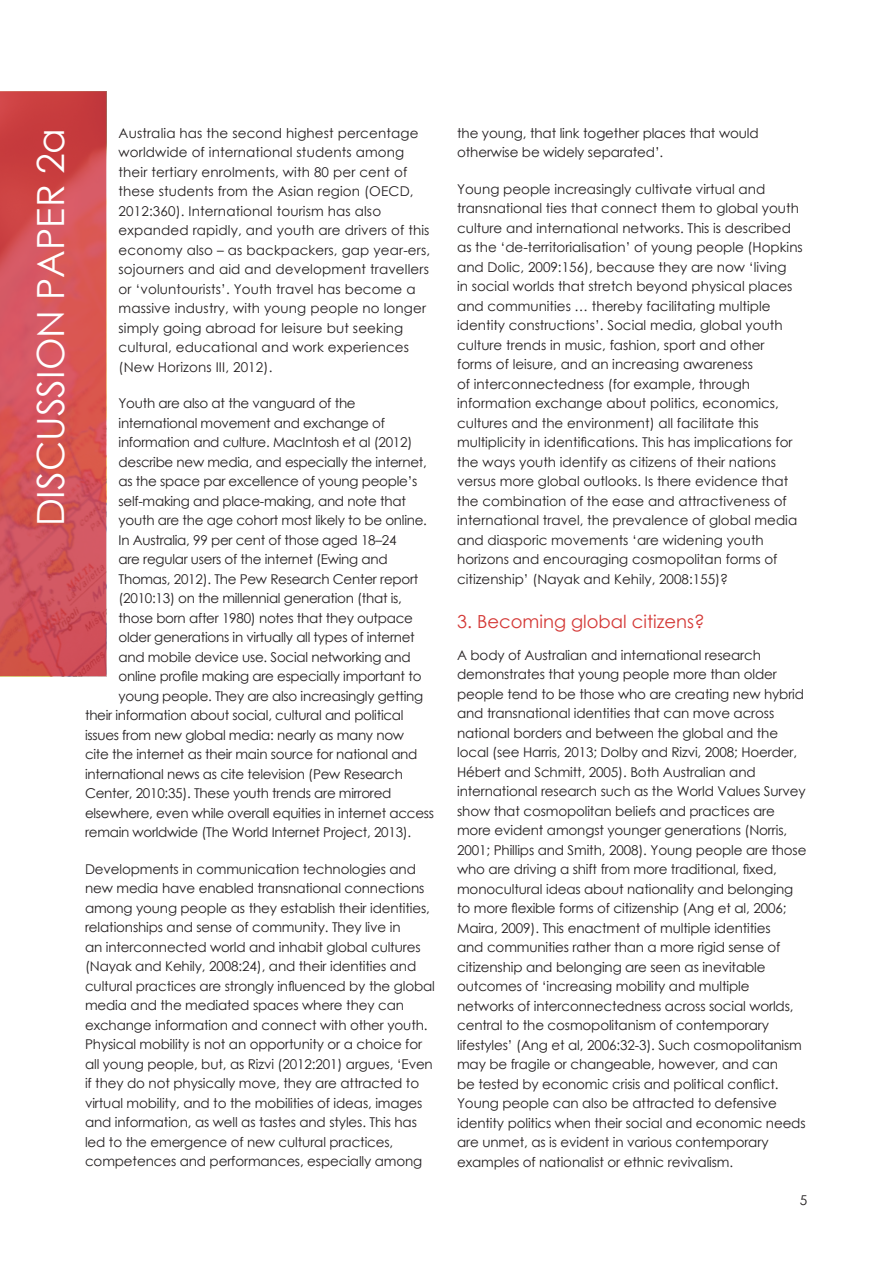
<style>
.page{position:relative;width:893px;height:1263px;background:#fff}
.page>*{position:absolute;margin:0;border:0;box-sizing:border-box;transform-origin:0 0}
.Main_heading{font:37.5px "Century Gothic";color:#fff}
.Heading_2_Red{font:18px "Century Gothic";color:#d43836}
.Body_text{font:13.5px/19.5px "Century Gothic";letter-spacing:-.01em;color:#231f20}
.Body_text-2{font:13.5px/19.5px "Century Gothic";letter-spacing:.01em;color:#231f20}
</style>
<div class="page">
<svg style="left:0;top:91px;width:106px;height:585px;background:#d15054"></svg>
<p class="Main_heading" style="left:25px;top:526px;width:400px;rotate:-90deg">DISCUSSION PAPER 2a</p>
<p class="Body_text-2" style="left:119px;top:123px;width:313px">Australia has the second highest percentage worldwide of international students among their tertiary enrolments, with 80 per cent of these students from the Asian region (OECD, 2012:360). International tourism has also expanded rapidly, and youth are drivers of this economy also – as backpackers, gap year-ers, sojourners and aid and development travellers or ‘voluntourists’. Youth travel has become a massive industry, with young people no longer simply going abroad for leisure but seeking cultural, educational and work experiences (New Horizons III, 2012).</p>
<p class="Body_text" style="left:119px;top:393px;width:239px">Youth are also at the vanguard of the</p>
<p class="Body_text" style="left:119px;top:413px;width:268px">international movement and exchange of</p>
<p class="Body_text" style="left:119px;top:432px;width:295px">information and culture. MacIntosh et al (2012)</p>
<p class="Body_text" style="left:119px;top:452px;width:310px">describe new media, and especially the internet,</p>
<p class="Body_text" style="left:119px;top:471px;width:300px">as the space par excellence of young people’s</p>
<p class="Body_text" style="left:119px;top:491px;width:289px">self-making and place-making, and note that</p>
<p class="Body_text" style="left:119px;top:510px;width:310px">youth are the age cohort most likely to be online.</p>
<p class="Body_text" style="left:119px;top:530px;width:280px">In Australia, 99 per cent of those aged 18–24</p>
<p class="Body_text" style="left:119px;top:549px;width:271px">are regular users of the internet (Ewing and</p>
<p class="Body_text" style="left:119px;top:569px;width:301px">Thomas, 2012). The Pew Research Center report</p>
<p class="Body_text" style="left:119px;top:588px;width:285px">(2010:13) on the millennial generation (that is,</p>
<p class="Body_text" style="left:119px;top:608px;width:296px">those born after 1980) notes that they outpace</p>
<p class="Body_text" style="left:119px;top:627px;width:298px">older generations in virtually all types of internet</p>
<p class="Body_text" style="left:119px;top:647px;width:294px">and mobile device use. Social networking and</p>
<p class="Body_text" style="left:119px;top:666px;width:304px">online profile making are especially important to</p>
<p class="Body_text" style="left:119px;top:686px;width:306px">young people. They are also increasingly getting</p>
<p class="Body_text" style="left:85px;top:705px;width:320px">their information about social, cultural and political</p>
<p class="Body_text" style="left:85px;top:725px;width:321px">issues from new global media: nearly as many now</p>
<p class="Body_text" style="left:85px;top:744px;width:334px">cite the internet as their main source for national and</p>
<p class="Body_text" style="left:85px;top:764px;width:319px">international news as cite television (Pew Research</p>
<p class="Body_text" style="left:85px;top:783px;width:308px">Center, 2010:35). These youth trends are mirrored</p>
<p class="Body_text" style="left:85px;top:803px;width:351px">elsewhere, even while overall equities in internet access</p>
<p class="Body_text" style="left:85px;top:822px;width:328px">remain worldwide (The World Internet Project, 2013).</p>
<p class="Body_text" style="left:85px;top:859px;width:351px">Developments in communication technologies and new media have enabled transnational connections among young people as they establish their identities, relationships and sense of community. They live in<br>an interconnected world and inhabit global cultures (Nayak and Kehily, 2008:24), and their identities and cultural practices are strongly influenced by the global media and the mediated spaces where they can exchange information and connect with other youth.<br>Physical mobility is not an opportunity or a choice for all young people, but, as Rizvi (2012:201) argues, ‘Even if they do not physically move, they are attracted to virtual mobility, and to the mobilities of ideas, images and information, as well as tastes and styles. This has led to the emergence of new cultural practices, competences and performances, especially among</p>
<p class="Body_text" style="left:457px;top:123px;width:303px">the young, that link together places that would otherwise be widely separated’.</p>
<p class="Body_text" style="left:457px;top:179px;width:347px">Young people increasingly cultivate virtual and transnational ties that connect them to global youth culture and international networks. This is described as the ‘de-territorialisation’ of young people (Hopkins and Dolic, 2009:156), because they are now ‘living<br>in social worlds that stretch beyond physical places and communities … thereby facilitating multiple identity constructions’. Social media, global youth culture trends in music, fashion, sport and other forms of leisure, and an increasing awareness<br>of interconnectedness (for example, through information exchange about politics, economics, cultures and the environment) all facilitate this multiplicity in identifications. This has implications for the ways youth identify as citizens of their nations versus more global outlooks. Is there evidence that the combination of the ease and attractiveness of international travel, the prevalence of global media and diasporic movements ‘are widening youth horizons and encouraging cosmopolitan forms of citizenship’ (Nayak and Kehily, 2008:155)?</p>
<p class="Heading_2_Red" style="left:457px;top:608px;width:249px">3. Becoming global citizens?</p>
<p class="Body_text" style="left:457px;top:645px;width:351px">A body of Australian and international research demonstrates that young people more than older people tend to be those who are creating new hybrid and transnational identities that can move across national borders and between the global and the local (see Harris, 2013; Dolby and Rizvi, 2008; Hoerder, Hébert and Schmitt, 2005). Both Australian and international research such as the World Values Survey show that cosmopolitan beliefs and practices are more evident amongst younger generations (Norris, 2001; Phillips and Smith, 2008). Young people are those who are driving a shift from more traditional, fixed, monocultural ideas about nationality and belonging to more flexible forms of citizenship (Ang et al, 2006; Maira, 2009). This enactment of multiple identities<br>and communities rather than a more rigid sense of citizenship and belonging are seen as inevitable outcomes of ‘increasing mobility and multiple networks of interconnectedness across social worlds, central to the cosmopolitanism of contemporary lifestyles’ (Ang et al, 2006:32-3). Such cosmopolitanism may be fragile or changeable, however, and can<br>be tested by economic crisis and political conflict.<br>Young people can also be attracted to defensive identity politics when their social and economic needs are unmet, as is evident in various contemporary examples of nationalist or ethnic revivalism.</p>
<p class="Body_text" style="left:800px;top:1190px;width:9px">5</p>
</div>
